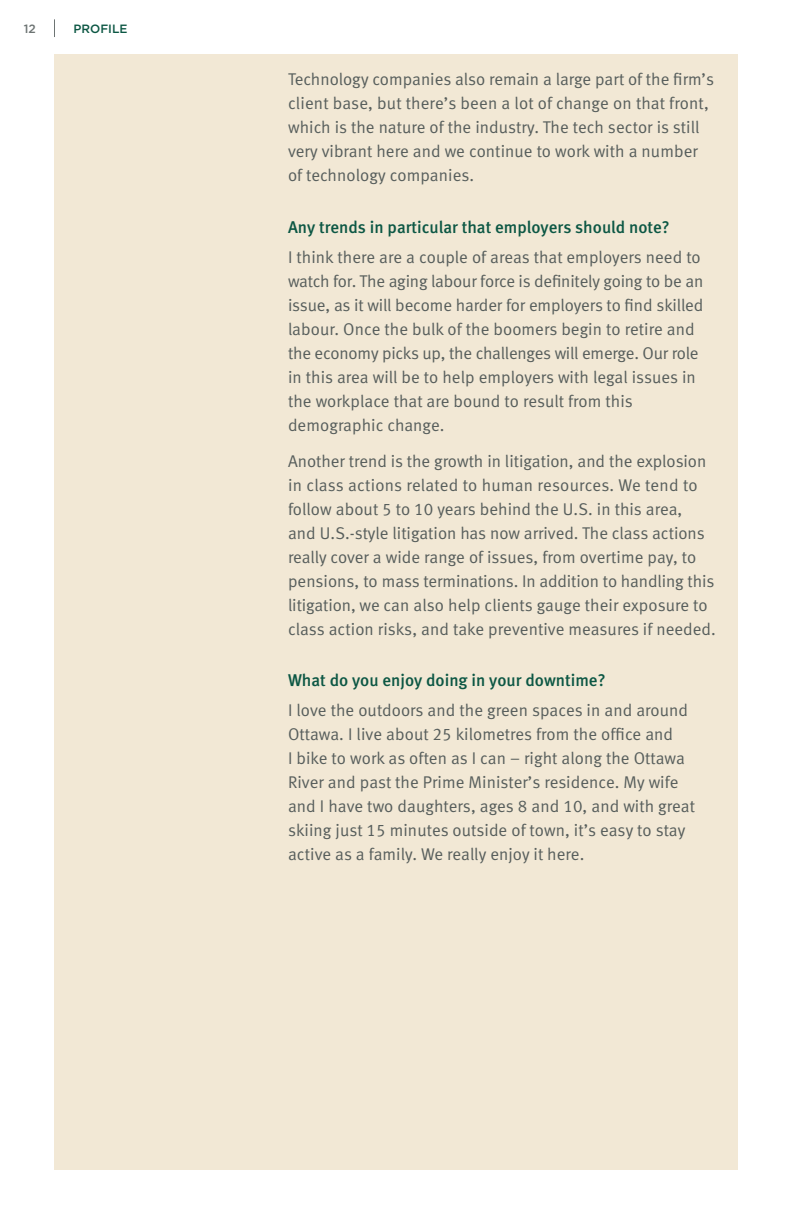
<style>
.page{position:relative;width:792px;height:1224px;background:#fff}
.page>*{position:absolute;margin:0;border:0;box-sizing:border-box;transform-origin:0 0}
.bodytext{font:17px/24px "Meta Normal LF";color:#575e5c}
.Profile_Question{font:17px "Meta Medium LF";color:#0c5744}
.t1{font:500 12px "Gotham";color:#0c5744}
.t2{font:500 12px "Gotham";color:#6d7473}
</style>
<div class="page">
<div style="left:54px;top:54px;width:684px;height:1116px;background:#f2e8d5"></div>
<svg style="left:54px;top:19px;width:1px;height:18px"></svg>
<p class="t2" style="left:24px;top:22px;width:14px">12</p>
<p class="t1" style="left:74px;top:22px;width:56px">PROFILE</p>
<p class="bodytext" style="left:288px;top:67px;width:428px">Technology companies also remain a large part of the firm’s client base, but there’s been a lot of change on that front, which is the nature of the industry. The tech sector is still very vibrant here and we continue to work with a number of technology companies.</p>
<p class="Profile_Question" style="left:288px;top:217px;width:383px">Any trends in particular that employers should note?</p>
<p class="bodytext" style="left:288px;top:245px;width:417px">I think there are a couple of areas that employers need to watch for. The aging labour force is definitely going to be an issue, as it will become harder for employers to find skilled labour. Once the bulk of the boomers begin to retire and the economy picks up, the challenges will emerge. Our role in this area will be to help employers with legal issues in the workplace that are bound to result from this demographic change.</p>
<p class="bodytext" style="left:288px;top:449px;width:429px">Another trend is the growth in litigation, and the explosion in class actions related to human resources. We tend to follow about 5 to 10 years behind the U.S. in this area,<br>and U.S.-style litigation has now arrived. The class actions really cover a wide range of issues, from overtime pay, to pensions, to mass terminations. In addition to handling this litigation, we can also help clients gauge their exposure to class action risks, and take preventive measures if needed.</p>
<p class="Profile_Question" style="left:288px;top:670px;width:319px">What do you enjoy doing in your downtime?</p>
<p class="bodytext" style="left:288px;top:698px;width:409px">I love the outdoors and the green spaces in and around Ottawa. I live about 25 kilometres from the office and<br>I bike to work as often as I can – right along the Ottawa River and past the Prime Minister’s residence. My wife and I have two daughters, ages 8 and 10, and with great skiing just 15 minutes outside of town, it’s easy to stay active as a family. We really enjoy it here.</p>
</div>
